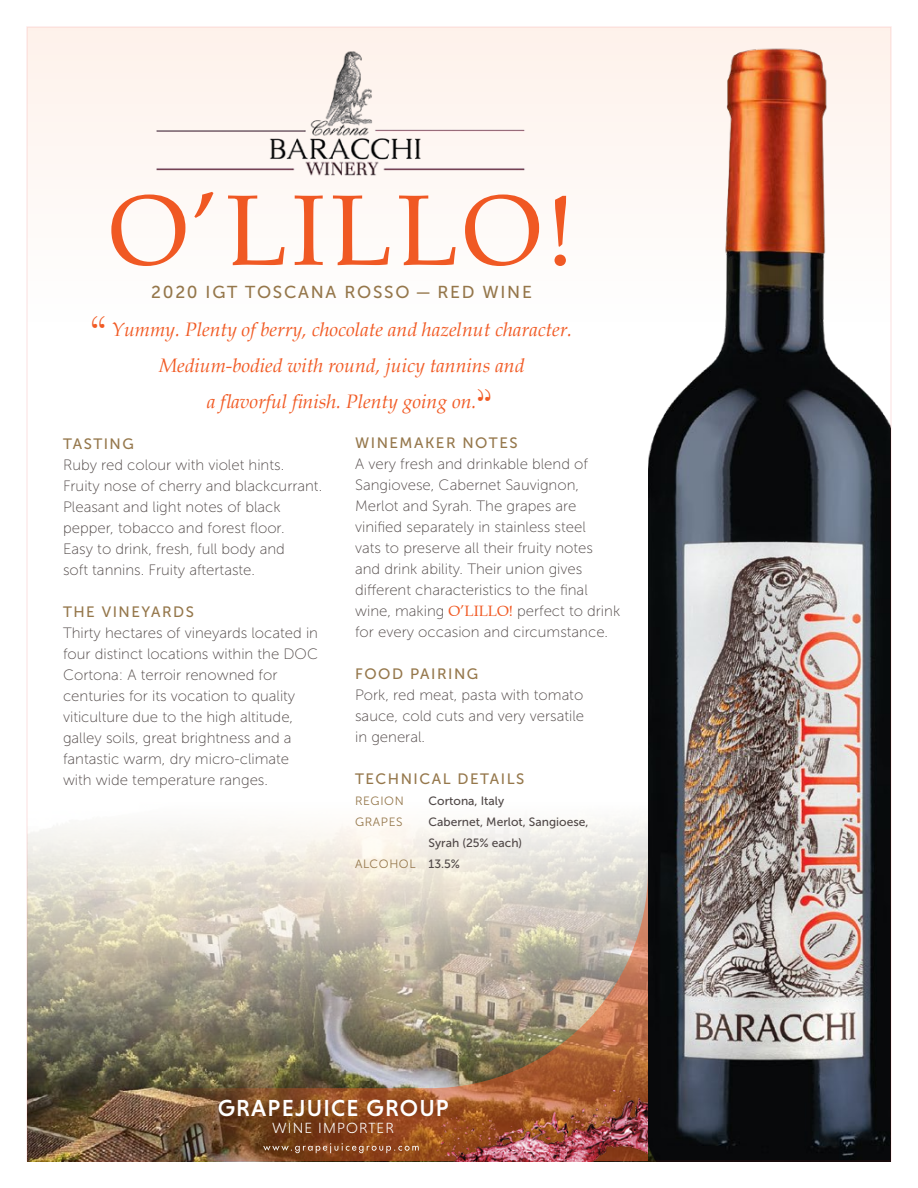
<style>
.page{position:relative;width:918px;height:1188px;background:#fff}
.page>*{position:absolute;margin:0;border:0;box-sizing:border-box;transform-origin:0 0}
.t1{font:100.05px "Book Antiqua";letter-spacing:.05em;color:#f15b25}
.t2{font:300 45px "Barteldes Small";color:#f15b25}
.t3{font:500 23.7px "Niveau Grotesk";letter-spacing:.05em;color:#fff}
.t4{font:italic 19.5px/36px "Book Antiqua";color:#f15b25;text-align:center}
.t5{font:17.25px "Museo Sans 500";letter-spacing:.1em;color:#95774b}
.t6{font:15px/21px "Museo Sans 100";color:#504847}
.t7{font:15px "Museo Sans 500";letter-spacing:.1em;color:#95774b}
.t8{font:300 15px "Niveau Grotesk";letter-spacing:.075em;color:#fff}
.t9{font:12px/21px "Museo Sans 500";color:#504847}
.t10{font:12px "Museo Sans 300";letter-spacing:.05em;color:#95774b}
.s1{font-family:"Book Antiqua";color:#f15b25}
.s2{font-family:"Museo Sans 500";color:#504847}
</style>
<div class="page">
<div style="left:27px;top:27px;width:864px;height:301px;background:#fef8f4"></div>
<svg style="left:29px;top:820px;width:619px;height:50px;fill:#f5f2ec"></svg>
<img style="left:648px;top:48px;width:241px;height:1111px">
<img style="left:29px;top:870px;width:619px;height:289px">
<img style="left:431px;top:1091px;width:217px;height:68px">
<svg style="left:263px;top:1143px;width:156px;height:10px;background:#945c39"></svg>
<h1 class="t1" style="left:109px;top:169px;width:467px">O’LILLO!</h1>
<h2 class="t2" style="left:90px;top:298px;width:19px">“</h2>
<p class="t5" style="left:151px;top:283px;width:382px">2020 IGT TOSCANA ROSSO — RED WINE</p>
<h3 class="t4" style="left:111px;top:311px;width:463px">Yummy. Plenty of berry, chocolate and hazelnut character.<br>Medium-bodied with round, juicy tannins and<br>a flavorful finish. Plenty going on.</h3>
<p class="t7" style="left:63px;top:436px;width:72px">TASTING</p>
<p class="t6" style="left:63px;top:455px;width:261px">Ruby red colour with violet hints.<br>Fruity nose of cherry and blackcurrant.<br>Pleasant and light notes of black pepper, tobacco and forest floor.<br>Easy to drink, fresh, full body and<br>soft tannins. Fruity aftertaste.</p>
<p class="t7" style="left:63px;top:604px;width:132px">THE VINEYARDS</p>
<p class="t6" style="left:63px;top:623px;width:257px">Thirty hectares of vineyards located in four distinct locations within the DOC Cortona: A terroir renowned for centuries for its vocation to quality viticulture due to the high altitude, galley soils, great brightness and a fantastic warm, dry micro-climate with wide temperature ranges.</p>
<p class="t7" style="left:355px;top:435px;width:164px">WINEMAKER NOTES</p>
<p class="t6" style="left:355px;top:454px;width:267px">A very fresh and drinkable blend of Sangiovese, Cabernet Sauvignon, Merlot and Syrah. The grapes are vinified separately in stainless steel<br>vats to preserve all their fruity notes and drink ability. Their union gives different characteristics to the final wine, making <span class="s1">O’LILLO!</span> perfect to drink for every occasion and circumstance.</p>
<p class="t7" style="left:355px;top:666px;width:125px">FOOD PAIRING</p>
<p class="t6" style="left:355px;top:685px;width:230px;text-align:justify">Pork, red meat, pasta with tomato sauce, cold cuts and very versatile in general.</p>
<p class="t7" style="left:355px;top:771px;width:171px">TECHNICAL DETAILS</p>
<p class="t10" style="left:355px;top:795px;width:50px">REGION</p>
<p class="t9" style="left:429px;top:791px;width:77px">Cortona, Italy</p>
<p class="t10" style="left:355px;top:816px;width:49px">GRAPES</p>
<p class="t9" style="left:429px;top:812px;width:161px">Cabernet, Merlot, Sangioese,<br>Syrah (25% each)</p>
<p class="t10" style="left:355px;top:858px;width:106px">ALCOHOL <span class="s2">13.5%</span></p>
<h3 class="t3" style="left:218px;top:1095px;width:233px">GRAPEJUICE GROUP</h3>
<p class="t8" style="left:272px;top:1120px;width:123px">WINE IMPORTER</p>
</div>
